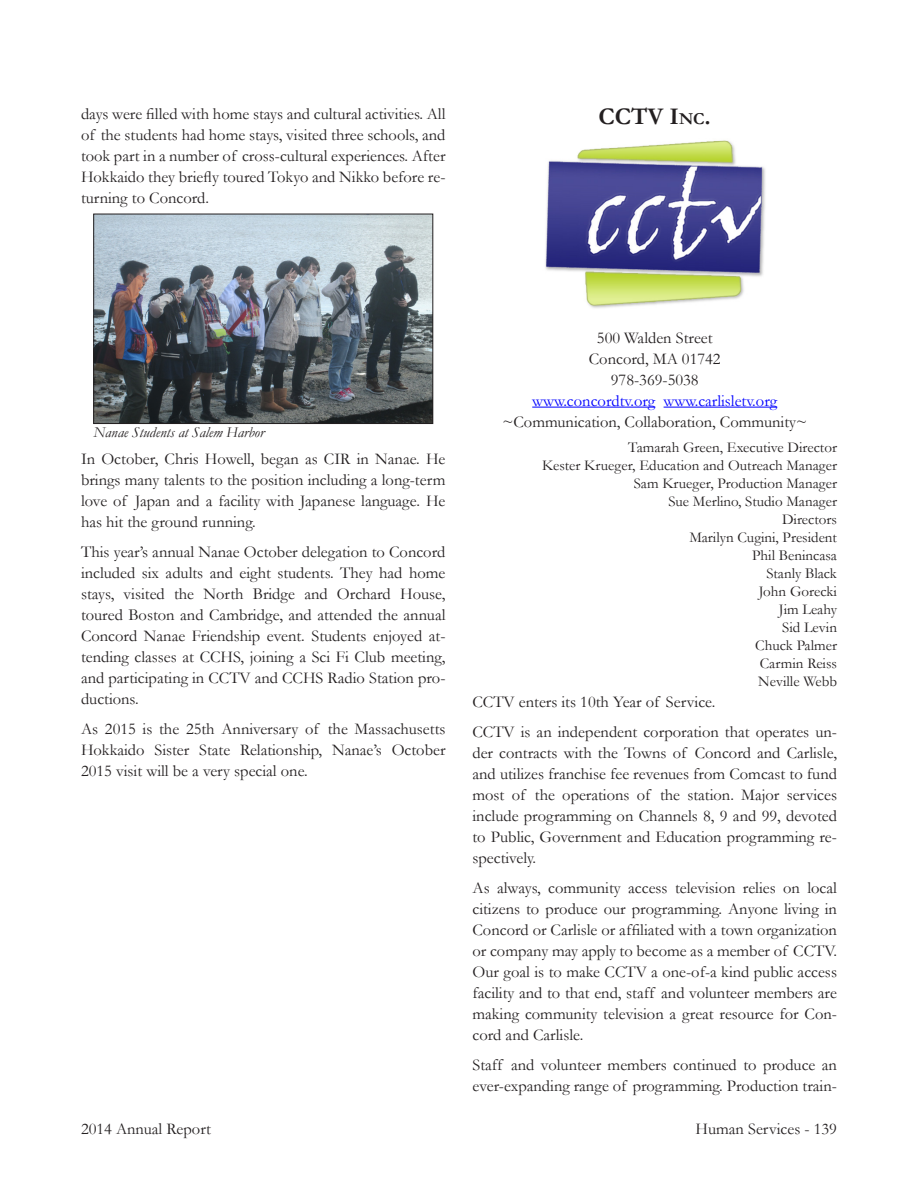
<style>
.page{position:relative;width:918px;height:1188px;background:#fff}
.page>*{position:absolute;margin:0;border:0;box-sizing:border-box;transform-origin:0 0}
.t1{font:700 24px "Garamond";color:#231f20}
.t2{font:16.5px/21px "Garamond";color:#231f20;text-align:justify}
.t3{font:16.5px "Garamond";color:#00f}
.t4{font:15px "Garamond";color:#231f20}
.t5{font:italic 15px "Garamond";color:#231f20}
.s1{font-size:16.8px}
</style>
<div class="page">
<hr style="left:532px;top:407px;width:123px;height:1px;background:#00f">
<hr style="left:664px;top:407px;width:113px;height:1px;background:#00f">
<img style="left:96px;top:216px;width:335px;height:206px">
<div style="left:94px;top:214px;width:339px;height:210px;border:1px solid #231f20"></div>
<img style="left:545px;top:140px;width:220px;height:168px">
<p class="t2" style="left:81px;top:103px;width:366px">days were filled with home stays and cultural activities. All of the students had home stays, visited three schools, and took part in a number of cross-cultural experiences. After Hokkaido they briefly toured Tokyo and Nikko before re&shy;turning to Concord.</p>
<p class="t1" style="left:599px;top:100px;width:114px">CCTV I<span class="s1">nc</span>.</p>
<p class="t5" style="left:94px;top:422px;width:172px">Nanae Students at Salem Harbor</p>
<p class="t2" style="left:81px;top:448px;width:366px">In October, Chris Howell, began as CIR in Nanae. He brings many talents to the position including a long-term love of Japan and a facility with Japanese language. He has hit the ground running.</p>
<p class="t2" style="left:81px;top:541px;width:366px">This year’s annual Nanae October delegation to Concord included six adults and eight students. They had home stays, visited the North Bridge and Orchard House, toured Boston and Cambridge, and attended the annual Concord Nanae Friendship event. Students enjoyed at&shy;tending classes at CCHS, joining a Sci Fi Club meeting, and participating in CCTV and CCHS Radio Station pro&shy;ductions.</p>
<p class="t2" style="left:81px;top:718px;width:366px">As 2015 is the 25th Anniversary of the Massachusetts Hokkaido Sister State Relationship, Nanae’s October 2015 visit will be a very special one.</p>
<p class="t2" style="left:597px;top:327px;width:117px">500 Walden Street</p>
<p class="t2" style="left:589px;top:348px;width:133px">Concord, MA 01742</p>
<p class="t2" style="left:611px;top:369px;width:89px">978-369-5038</p>
<p class="t3" style="left:532px;top:390px;width:246px">www.concordtv.org www.carlisletv.org</p>
<p class="t2" style="left:502px;top:411px;width:306px">~Communication, Collaboration, Community~</p>
<p class="t4" style="left:628px;top:437px;width:210px">Tamarah Green, Executive Director</p>
<p class="t4" style="left:542px;top:455px;width:296px">Kester Krueger, Education and Outreach Manager</p>
<p class="t4" style="left:634px;top:473px;width:205px">Sam Krueger, Production Manager</p>
<p class="t4" style="left:668px;top:491px;width:170px">Sue Merlino, Studio Manager</p>
<p class="t4" style="left:782px;top:509px;width:57px">Directors</p>
<p class="t4" style="left:689px;top:527px;width:149px">Marilyn Cugini, President</p>
<p class="t4" style="left:752px;top:545px;width:86px">Phil Benincasa</p>
<p class="t4" style="left:766px;top:563px;width:72px">Stanly Black</p>
<p class="t4" style="left:759px;top:581px;width:80px">John Gorecki</p>
<p class="t4" style="left:779px;top:599px;width:60px">Jim Leahy</p>
<p class="t4" style="left:782px;top:617px;width:56px">Sid Levin</p>
<p class="t4" style="left:755px;top:635px;width:83px">Chuck Palmer</p>
<p class="t4" style="left:760px;top:653px;width:79px">Carmin Reiss</p>
<p class="t4" style="left:758px;top:671px;width:80px">Neville Webb</p>
<p class="t2" style="left:472px;top:691px;width:244px">CCTV enters its 10th Year of Service.</p>
<p class="t2" style="left:472px;top:721px;width:366px">CCTV is an independent corporation that operates un&shy;der contracts with the Towns of Concord and Carlisle, and utilizes franchise fee revenues from Comcast to fund most of the operations of the station. Major services include programming on Channels 8, 9 and 99, devoted to Public, Government and Education programming re&shy;spectively.</p>
<p class="t2" style="left:472px;top:877px;width:366px">As always, community access television relies on local citizens to produce our programming. Anyone living in Concord or Carlisle or affiliated with a town organization or company may apply to become as a member of CCTV.<br>Our goal is to make CCTV a one-of-a kind public access facility and to that end, staff and volunteer members are making community television a great resource for Con&shy;cord and Carlisle.</p>
<p class="t2" style="left:472px;top:1054px;width:366px">Staff and volunteer members continued to produce an ever-expanding range of programming. Production train-</p>
<p class="t2" style="left:81px;top:1118px;width:132px">2014 Annual Report</p>
<p class="t2" style="left:696px;top:1118px;width:143px">Human Services - 139</p>
</div>
